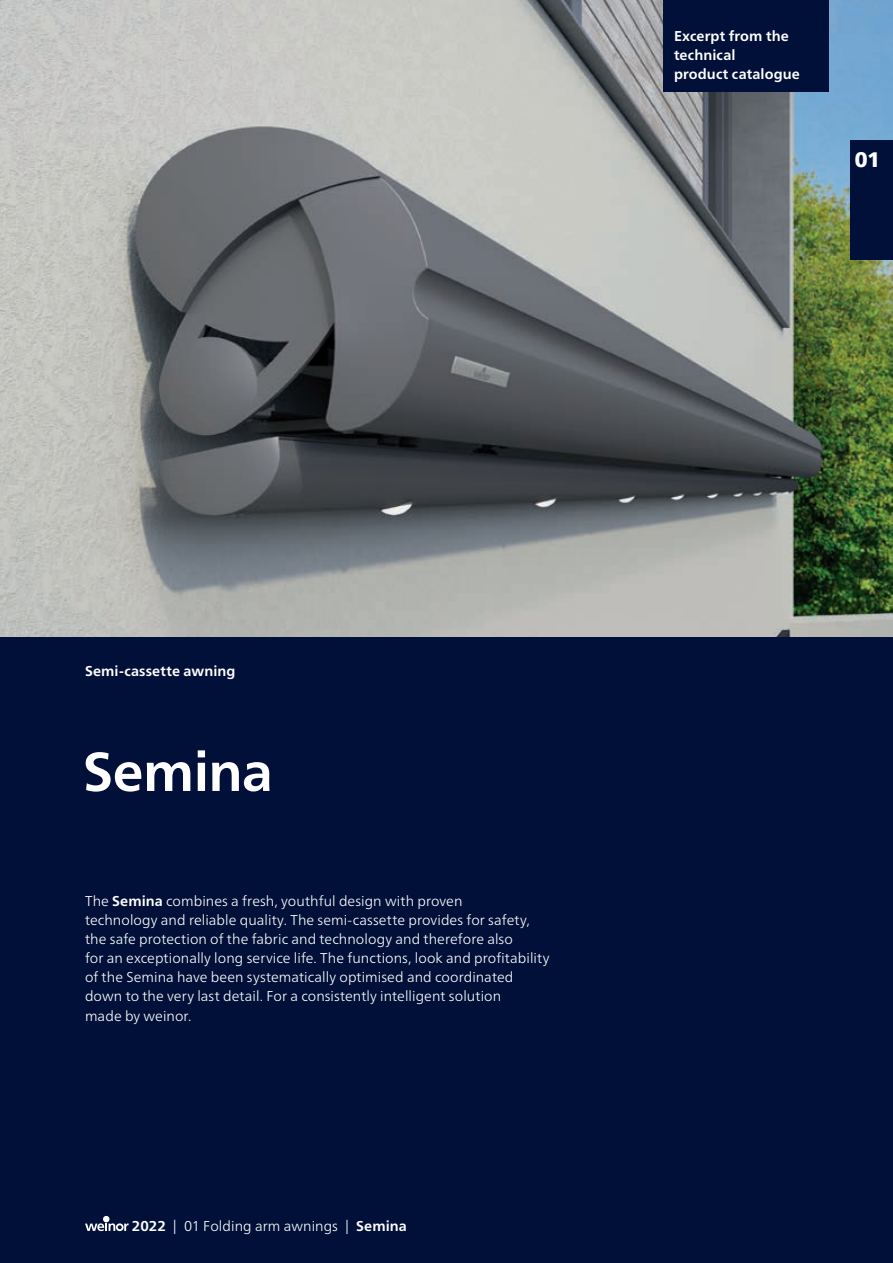
<style>
.page{position:relative;width:893px;height:1263px;background:#fff}
.page>*{position:absolute;margin:0;border:0;box-sizing:border-box;transform-origin:0 0}
.t1{font:700 54.75px "Frutiger Neue LTW1 G";letter-spacing:-.01em;color:#fff}
.t2{font:900 21px "Frutiger Neue LTW1 G";color:#fff}
.t3{font:300 14.25px/19.2px "Frutiger Neue LTW1 G";letter-spacing:.005em;color:#fff}
.t4{font:700 14.25px/19.2px "Frutiger Neue LTW1 G";letter-spacing:.01em;color:#fff}
.s1{font-weight:700}
</style>
<div class="page">
<img style="left:0;top:0;width:893px;height:638px">
<div style="left:0;top:638px;width:893px;height:625px;background:#001039"></div>
<div style="left:850px;top:140px;width:43px;height:119px;background:#001039"></div>
<svg style="left:85px;top:1216px;width:44px;height:15px"></svg>
<div style="left:663px;top:0;width:166px;height:92px;background:#001039"></div>
<p class="t4" style="left:674px;top:26px;width:127px">Excerpt from the technical<br>product catalogue</p>
<h2 class="t2" style="left:855px;top:144px;width:27px">01</h2>
<p class="t4" style="left:85px;top:661px;width:152px">Semi-cassette awning</p>
<h1 class="t1" style="left:83px;top:739px;width:191px">Semina</h1>
<p class="t3" style="left:85px;top:891px;width:466px">The <span class="s1">Semina</span> combines a fresh, youthful design with proven<br>technology and reliable quality. The semi-cassette provides for safety, the safe protection of the fabric and technology and therefore also<br>for an exceptionally long service life. The functions, look and profitability of the Semina have been systematically optimised and coordinated down to the very last detail. For a consistently intelligent solution<br>made by weinor.</p>
<p class="t3" style="left:132px;top:1216px;width:277px"><span class="s1">2022</span> | 01 Folding arm awnings | <span class="s1">Semina</span></p>
</div>
